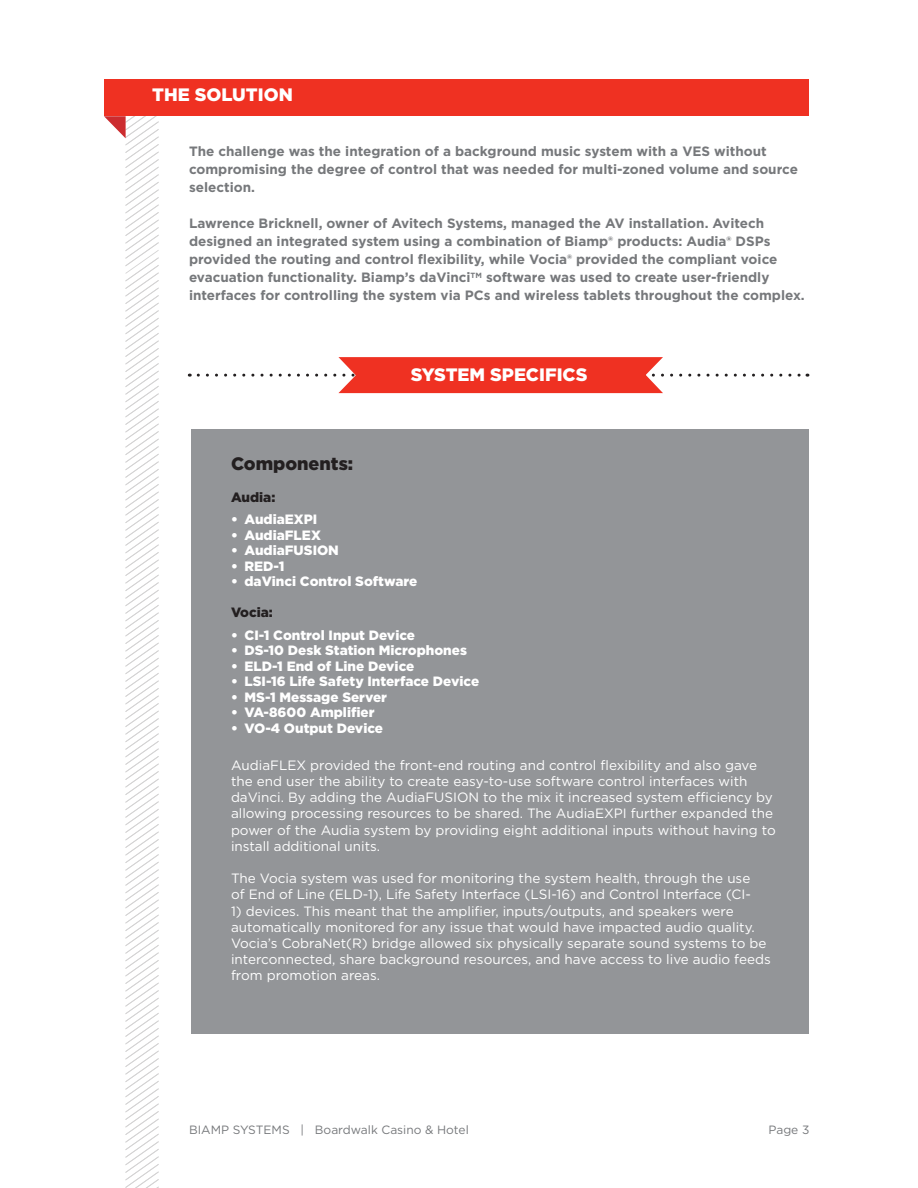
<style>
.page{position:relative;width:918px;height:1188px;background:#fff}
.page>*{position:absolute;margin:0;border:0;box-sizing:border-box;transform-origin:0 0}
.t1{font:900 18px "Gotham";color:#fff}
.t2{font:900 18px "Gotham";color:#fff}
.t3{font:900 18px "Gotham";color:#231f20}
.t4{font:13.5px/16.2px "Gotham";color:#fff}
.Challenge_and_Soluti{font:700 13.5px/18px "Gotham";color:#76787b}
.t5{font:900 13.5px "Gotham";color:#fff}
.t6{font:900 13.5px "Gotham";color:#231f20}
.t7{font:12px "Gotham";color:#76787b}
</style>
<div class="page">
<svg style="left:104px;top:116px;width:55px;height:1072px"></svg>
<div style="left:104px;top:79px;width:704px;height:37px;background:#ef3122"></div>
<div style="left:191px;top:429px;width:617px;height:605px;background:#939598"></div>
<svg style="left:198px;top:357px;width:610px;height:36px"></svg>
<p class="t2" style="left:152px;top:82px;width:142px">THE SOLUTION</p>
<p class="Challenge_and_Soluti" style="left:189px;top:142px;width:610px">The challenge was the integration of a background music system with a VES without compromising the degree of control that was needed for multi-zoned volume and source selection.</p>
<p class="Challenge_and_Soluti" style="left:189px;top:214px;width:617px">Lawrence Bricknell, owner of Avitech Systems, managed the AV installation. Avitech designed an integrated system using a combination of Biamp® products: Audia® DSPs provided the routing and control flexibility, while Vocia® provided the compliant voice evacuation functionality. Biamp’s daVinci<sup>TM</sup> software was used to create user-friendly interfaces for controlling the system via PCs and wireless tablets throughout the complex.</p>
<p class="t1" style="left:411px;top:362px;width:178px">SYSTEM SPECIFICS</p>
<p class="t3" style="left:231px;top:452px;width:124px">Components:</p>
<p class="t6" style="left:231px;top:488px;width:46px">Audia:</p>
<p class="t5" style="left:231px;top:510px;width:88px">• AudiaEXPI</p>
<p class="t5" style="left:231px;top:526px;width:91px">• AudiaFLEX</p>
<p class="t5" style="left:231px;top:541px;width:109px">• AudiaFUSION</p>
<p class="t5" style="left:231px;top:557px;width:55px">• RED-1</p>
<p class="t5" style="left:231px;top:572px;width:188px">• daVinci Control Software</p>
<p class="t6" style="left:231px;top:603px;width:43px">Vocia:</p>
<p class="t5" style="left:231px;top:626px;width:186px">• CI-1 Control Input Device</p>
<p class="t5" style="left:231px;top:641px;width:237px">• DS-10 Desk Station Microphones</p>
<p class="t5" style="left:231px;top:657px;width:185px">• ELD-1 End of Line Device</p>
<p class="t5" style="left:231px;top:672px;width:250px">• LSI-16 Life Safety Interface Device</p>
<p class="t5" style="left:231px;top:688px;width:158px">• MS-1 Message Server</p>
<p class="t5" style="left:231px;top:703px;width:145px">• VA-8600 Amplifier</p>
<p class="t5" style="left:231px;top:719px;width:154px">• VO-4 Output Device</p>
<p class="t4" style="left:231px;top:757px;width:546px">AudiaFLEX provided the front-end routing and control flexibility and also gave the end user the ability to create easy-to-use software control interfaces with daVinci. By adding the AudiaFUSION to the mix it increased system efficiency by allowing processing resources to be shared. The AudiaEXPI further expanded the power of the Audia system by providing eight additional inputs without having to install additional units.</p>
<p class="t4" style="left:231px;top:870px;width:521px">The Vocia system was used for monitoring the system health, through the use of End of Line (ELD-1), Life Safety Interface (LSI-16) and Control Interface (CI-</p>
<p class="t4" style="left:231px;top:902px;width:541px">1) devices. This meant that the amplifier, inputs/outputs, and speakers were automatically monitored for any issue that would have impacted audio quality.<br>Vocia’s CobraNet(R) bridge allowed six physically separate sound systems to be interconnected, share background resources, and have access to live audio feeds from promotion areas.</p>
<p class="t7" style="left:189px;top:1122px;width:281px">BIAMP SYSTEMS | Boardwalk Casino &amp; Hotel</p>
<p class="t7" style="left:769px;top:1122px;width:42px">Page 3</p>
</div>
